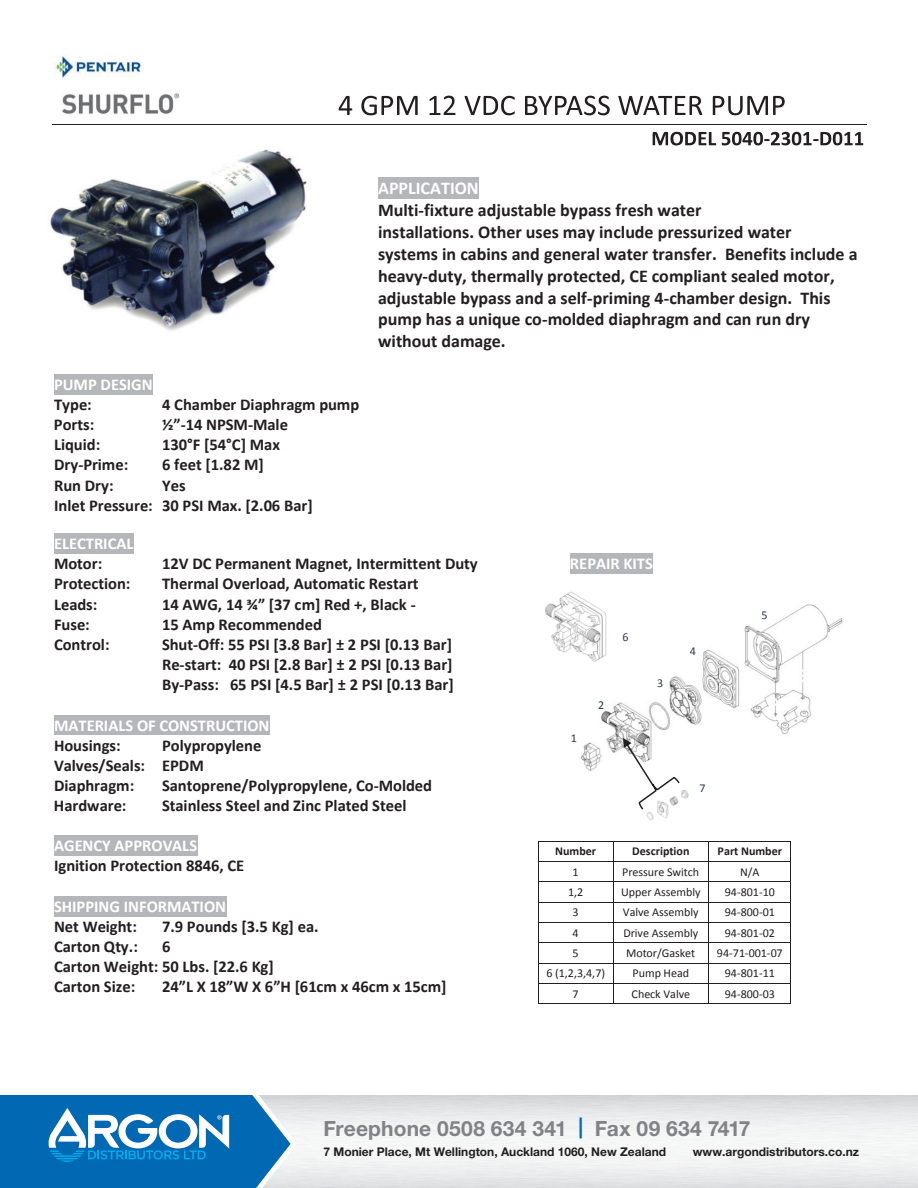
<style>
.page{position:relative;width:918px;height:1188px;background:#fff}
.page>*{position:absolute;margin:0;border:0;box-sizing:border-box;transform-origin:0 0}
.t1{font:700 21px "Helvetica Neue LT Std";letter-spacing:.01em;color:#808285}
.t2{font:700 21px "Calibri";color:#231f20}
.t3{font:700 18px/21.9px "Calibri";color:#231f20}
.t4{font:700 18px "Calibri";color:#fff}
.t5{font:700 16.5px/20.1px "Calibri";color:#231f20}
.t6{font:700 16.5px "Calibri";color:#fff}
.t7{font:12px "Calibri";letter-spacing:-.005em;color:#231f20}
.t8{font:700 12px "Helvetica Neue LT Std";color:#231f20}
.t9{font:700 12px "Calibri";color:#231f20}
.t10{font:12px "Calibri";color:#2a3d48}
.s1{color:#0168b3}
</style>
<div class="page">
<img style="left:580px;top:604px;width:263px;height:167px">
<img style="left:751px;top:608px;width:21px;height:14px">
<img style="left:679px;top:644px;width:22px;height:14px">
<img style="left:646px;top:675px;width:22px;height:14px">
<img style="left:587px;top:698px;width:22px;height:14px">
<img style="left:580px;top:731px;width:2px;height:14px">
<img style="left:612px;top:630px;width:21px;height:14px">
<img style="left:545px;top:591px;width:63px;height:72px">
<img style="left:649px;top:790px;width:40px;height:31px">
<img style="left:647px;top:790px;width:37px;height:29px">
<svg style="left:623px;top:738px;width:58px;height:73px"></svg>
<img style="left:49px;top:149px;width:258px;height:182px">
<svg style="left:339px;top:96px;width:13px;height:19px"></svg>
<svg style="left:361px;top:96px;width:57px;height:19px"></svg>
<svg style="left:430px;top:96px;width:25px;height:19px"></svg>
<svg style="left:465px;top:96px;width:145px;height:19px"></svg>
<svg style="left:618px;top:96px;width:84px;height:19px"></svg>
<svg style="left:713px;top:96px;width:72px;height:19px"></svg>
<hr style="left:52px;top:125px;width:814px;height:1px;background:#231f20">
<svg style="left:653px;top:132px;width:110px;height:13px"></svg>
<svg style="left:771px;top:132px;width:41px;height:13px"></svg>
<svg style="left:820px;top:132px;width:43px;height:13px"></svg>
<div style="left:378px;top:177px;width:101px;height:22px;background:#b5b6b9"></div>
<div style="left:54px;top:374px;width:98px;height:20px;background:#b5b6b9"></div>
<div style="left:54px;top:534px;width:79px;height:20px;background:#b5b6b9"></div>
<div style="left:570px;top:554px;width:83px;height:20px;background:#b5b6b9"></div>
<div style="left:54px;top:715px;width:215px;height:20px;background:#b5b6b9"></div>
<div style="left:54px;top:836px;width:143px;height:20px;background:#b5b6b9"></div>
<div style="left:54px;top:896px;width:172px;height:20px;background:#b5b6b9"></div>
<img style="left:55px;top:54px;width:125px;height:60px">
<hr style="left:539px;top:841px;width:74px;height:1px;background:#231f20">
<hr style="left:613px;top:841px;width:95px;height:1px;background:#231f20">
<hr style="left:709px;top:841px;width:82px;height:1px;background:#231f20">
<hr style="left:539px;top:861px;width:74px;height:1px;background:#231f20">
<hr style="left:613px;top:861px;width:95px;height:1px;background:#231f20">
<hr style="left:709px;top:861px;width:82px;height:1px;background:#231f20">
<hr style="left:539px;top:881px;width:74px;height:1px;background:#231f20">
<hr style="left:613px;top:881px;width:95px;height:1px;background:#231f20">
<hr style="left:709px;top:881px;width:82px;height:1px;background:#231f20">
<hr style="left:539px;top:902px;width:74px;height:1px;background:#231f20">
<hr style="left:613px;top:902px;width:95px;height:1px;background:#231f20">
<hr style="left:709px;top:902px;width:82px;height:1px;background:#231f20">
<hr style="left:539px;top:922px;width:74px;height:1px;background:#231f20">
<hr style="left:613px;top:922px;width:95px;height:1px;background:#231f20">
<hr style="left:709px;top:922px;width:82px;height:1px;background:#231f20">
<hr style="left:539px;top:942px;width:74px;height:1px;background:#231f20">
<hr style="left:613px;top:942px;width:95px;height:1px;background:#231f20">
<hr style="left:709px;top:942px;width:82px;height:1px;background:#231f20">
<hr style="left:539px;top:963px;width:74px;height:1px;background:#231f20">
<hr style="left:613px;top:963px;width:95px;height:1px;background:#231f20">
<hr style="left:709px;top:963px;width:82px;height:1px;background:#231f20">
<hr style="left:539px;top:983px;width:74px;height:1px;background:#231f20">
<hr style="left:613px;top:983px;width:95px;height:1px;background:#231f20">
<hr style="left:709px;top:983px;width:82px;height:1px;background:#231f20">
<svg style="left:538px;top:841px;width:1px;height:163px"></svg>
<hr style="left:539px;top:1003px;width:74px;height:1px;background:#231f20">
<svg style="left:613px;top:842px;width:1px;height:161px"></svg>
<hr style="left:613px;top:1003px;width:95px;height:1px;background:#231f20">
<svg style="left:708px;top:841px;width:1px;height:163px"></svg>
<hr style="left:709px;top:1003px;width:82px;height:1px;background:#231f20">
<svg style="left:0;top:1095px;width:297px;height:93px;background:#2f84c1"></svg>
<p class="t2" style="left:764px;top:125px;width:57px">- -</p>
<p class="t4" style="left:378px;top:176px;width:102px">APPLICATION</p>
<p class="t3" style="left:378px;top:199px;width:481px">Multi-fixture adjustable bypass fresh water<br>installations. Other uses may include pressurized water<br>systems in cabins and general water transfer. Benefits include a heavy-duty, thermally protected, CE compliant sealed motor, adjustable bypass and a self-priming 4-chamber design. This pump has a unique co-molded diaphragm and can run dry without damage.</p>
<p class="t6" style="left:54px;top:374px;width:100px">PUMP DESIGN</p>
<p class="t5" style="left:54px;top:394px;width:39px">Type:</p>
<p class="t5" style="left:162px;top:394px;width:199px">4 Chamber Diaphragm pump</p>
<p class="t5" style="left:54px;top:415px;width:42px">Ports:</p>
<p class="t5" style="left:162px;top:415px;width:128px">½”-14 NPSM-Male</p>
<p class="t5" style="left:54px;top:435px;width:48px">Liquid:</p>
<p class="t5" style="left:162px;top:435px;width:119px">130°F [54°C] Max</p>
<p class="t5" style="left:54px;top:455px;width:76px">Dry-Prime:</p>
<p class="t5" style="left:162px;top:455px;width:103px">6 feet [1.82 M]</p>
<p class="t5" style="left:54px;top:475px;width:61px">Run Dry:</p>
<p class="t5" style="left:54px;top:475px;width:260px;text-indent:108px">Yes<br>Inlet Pressure: 30 PSI Max. [2.06 Bar]</p>
<p class="t6" style="left:54px;top:533px;width:81px">ELECTRICAL</p>
<p class="t5" style="left:54px;top:554px;width:50px">Motor:</p>
<p class="t5" style="left:162px;top:554px;width:317px">12V DC Permanent Magnet, Intermittent Duty</p>
<p class="t6" style="left:570px;top:553px;width:85px">REPAIR KITS</p>
<p class="t5" style="left:54px;top:574px;width:78px">Protection:</p>
<p class="t5" style="left:162px;top:574px;width:258px">Thermal Overload, Automatic Restart</p>
<p class="t5" style="left:54px;top:594px;width:45px">Leads:</p>
<p class="t5" style="left:162px;top:594px;width:255px">14 AWG, 14 ¾” [37 cm] Red +, Black -</p>
<p class="t5" style="left:54px;top:614px;width:37px">Fuse:</p>
<p class="t5" style="left:162px;top:614px;width:161px">15 Amp Recommended</p>
<p class="t5" style="left:54px;top:634px;width:57px">Control:</p>
<p class="t5" style="left:162px;top:634px;width:293px;text-align:justify">Shut-Off: 55 PSI [3.8 Bar] ± 2 PSI [0.13 Bar] Re-start: 40 PSI [2.8 Bar] ± 2 PSI [0.13 Bar] By-Pass: 65 PSI [4.5 Bar] ± 2 PSI [0.13 Bar]</p>
<p class="t6" style="left:54px;top:715px;width:217px">MATERIALS OF CONSTRUCTION</p>
<p class="t5" style="left:54px;top:735px;width:68px">Housings:</p>
<p class="t10" style="left:623px;top:629px;width:8px">6</p>
<p class="t10" style="left:657px;top:675px;width:8px">3</p>
<p class="t10" style="left:598px;top:698px;width:8px">2</p>
<p class="t10" style="left:571px;top:730px;width:8px">1</p>
<p class="t5" style="left:54px;top:735px;width:209px;text-indent:108px">Polypropylene<br>Valves/Seals: EPDM<br>Diaphragm:</p>
<p class="t5" style="left:162px;top:775px;width:272px">Santoprene/Polypropylene, Co-Molded</p>
<p class="t10" style="left:690px;top:644px;width:8px">4</p>
<p class="t10" style="left:699px;top:781px;width:8px">7</p>
<p class="t10" style="left:762px;top:608px;width:8px">5</p>
<p class="t5" style="left:54px;top:795px;width:74px">Hardware:</p>
<p class="t5" style="left:162px;top:795px;width:246px">Stainless Steel and Zinc Plated Steel</p>
<p class="t6" style="left:54px;top:835px;width:145px">AGENCY APPROVALS</p>
<p class="t5" style="left:54px;top:856px;width:192px">Ignition Protection 8846, CE</p>
<p class="t6" style="left:54px;top:896px;width:174px">SHIPPING INFORMATION</p>
<p class="t5" style="left:54px;top:916px;width:84px">Net Weight:</p>
<p class="t5" style="left:162px;top:916px;width:158px">7.9 Pounds [3.5 Kg] ea.</p>
<p class="t5" style="left:54px;top:936px;width:85px">Carton Qty.:</p>
<p class="t5" style="left:54px;top:936px;width:221px;text-indent:108px">6<br>Carton Weight: 50 Lbs. [22.6 Kg]<br>Carton Size:</p>
<p class="t5" style="left:162px;top:977px;width:286px">24”L X 18”W X 6”H [61cm x 46cm x 15cm]</p>
<p class="t9" style="left:555px;top:844px;width:42px">Number</p>
<p class="t9" style="left:632px;top:844px;width:59px">Description</p>
<p class="t9" style="left:718px;top:844px;width:66px">Part Number</p>
<p class="t7" style="left:573px;top:864px;width:8px">1</p>
<p class="t7" style="left:622px;top:864px;width:79px">Pressure Switch</p>
<p class="t7" style="left:740px;top:864px;width:21px">N/A</p>
<p class="t7" style="left:568px;top:884px;width:17px">1,2</p>
<p class="t7" style="left:621px;top:884px;width:81px">Upper Assembly</p>
<p class="t7" style="left:725px;top:884px;width:52px">94-801-10</p>
<p class="t7" style="left:573px;top:905px;width:8px">3</p>
<p class="t7" style="left:623px;top:905px;width:77px">Valve Assembly</p>
<p class="t7" style="left:725px;top:905px;width:52px">94-800-01</p>
<p class="t7" style="left:573px;top:925px;width:8px">4</p>
<p class="t7" style="left:623px;top:925px;width:76px">Drive Assembly</p>
<p class="t7" style="left:725px;top:925px;width:52px">94-801-02</p>
<p class="t7" style="left:573px;top:945px;width:8px">5</p>
<p class="t7" style="left:626px;top:945px;width:71px">Motor/Gasket</p>
<p class="t7" style="left:717px;top:945px;width:67px">94-71-001-07</p>
<p class="t7" style="left:546px;top:966px;width:60px">6 (1,2,3,4,7)</p>
<p class="t7" style="left:632px;top:966px;width:58px">Pump Head</p>
<p class="t7" style="left:725px;top:966px;width:52px">94-801-11</p>
<p class="t7" style="left:573px;top:986px;width:8px">7</p>
<p class="t7" style="left:632px;top:986px;width:60px">Check Valve</p>
<p class="t7" style="left:725px;top:986px;width:52px">94-800-03</p>
<p class="t1" style="left:324px;top:1116px;width:429px">Freephone 0508 634 341 <span class="s1">|</span> Fax 09 634 7417</p>
<p class="t8" style="left:324px;top:1145px;width:344px">7 Monier Place, Mt Wellington, Auckland 1060, New Zealand</p>
<p class="t8" style="left:693px;top:1145px;width:168px">www.argondistributors.co.nz</p>
</div>
